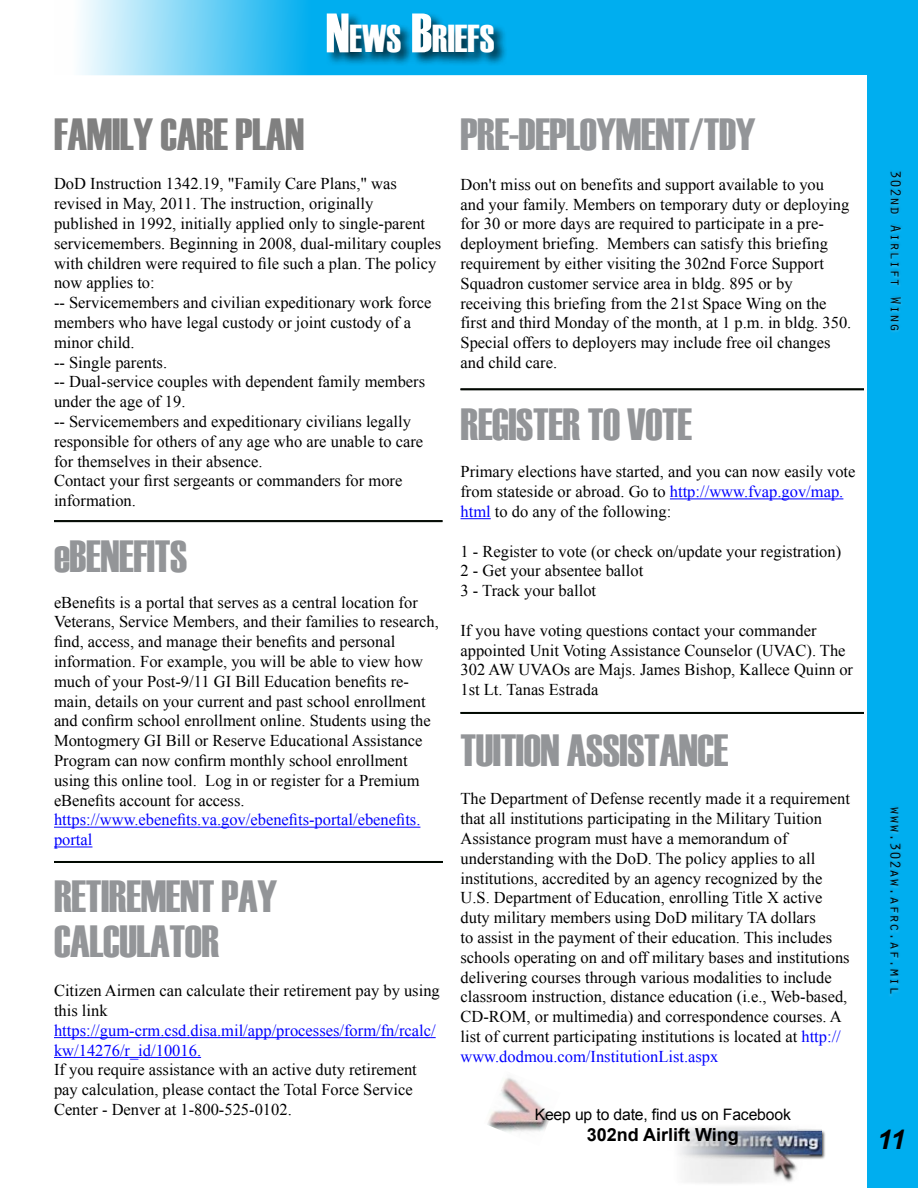
<style>
.page{position:relative;width:918px;height:1188px;background:#fff}
.page>*{position:absolute;margin:0;border:0;box-sizing:border-box;transform-origin:0 0}
.t1{font:45px/45px "Haettenschweiler";letter-spacing:-.01em;color:#939598}
.t2{font:45px "Haettenschweiler";letter-spacing:-.01em;color:#808080}
.t3{font:38.85px "Haettenschweiler";color:#fff}
.t4{font:italic 700 27px "Arial";color:#000}
.t5{font:700 18px "Arial";color:#000}
.t6{font:16.5px/19.8px "Times New Roman";color:#000}
.t7{font:16.5px/19.8px "Times New Roman";color:#00f}
.t8{font:15.75px "Arial";letter-spacing:-.01em;color:#000}
.t9{font:15px "Orator Std";color:#000}
.s1{font-size:55.5px}
.s2{color:#00f}
</style>
<div class="page">
<svg style="left:80px;top:0;width:787px;height:75px;background:#55c8f4"></svg>
<div style="left:867px;top:0;width:51px;height:1188px;background:#00aeef"></div>
<hr style="left:54px;top:1037px;width:382px;height:1px;background:#00f">
<hr style="left:54px;top:1057px;width:147px;height:1px;background:#00f">
<hr style="left:460px;top:388px;width:404px;height:2px;background:#000">
<hr style="left:460px;top:388px;width:404px;height:1px;background:#000800">
<hr style="left:461px;top:390px;width:403px;height:1px;background:#000800">
<hr style="left:54px;top:520px;width:388px;height:1px;background:#000800">
<hr style="left:54px;top:521px;width:388px;height:1px;background:#000800">
<hr style="left:54px;top:827px;width:366px;height:1px;background:#00f">
<hr style="left:54px;top:847px;width:38px;height:1px;background:#00f">
<hr style="left:670px;top:499px;width:173px;height:1px;background:#00f">
<hr style="left:460px;top:518px;width:31px;height:1px;background:#00f">
<hr style="left:460px;top:712px;width:404px;height:2px;background:#000">
<hr style="left:460px;top:712px;width:404px;height:1px;background:#000800">
<hr style="left:461px;top:713px;width:403px;height:1px;background:#000800">
<hr style="left:54px;top:861px;width:389px;height:1px;background:#000800">
<hr style="left:54px;top:862px;width:389px;height:1px;background:#000800">
<div style="left:325px;top:12px;width:593px;height:108px;background:#000;opacity:.75"></div>
<div style="left:666px;top:1124px;width:171px;height:64px;background:#000;opacity:.75"></div>
<img style="left:668px;top:1125px;width:154px;height:55px">
<img style="left:487px;top:1077px;width:63px;height:55px">
<h2 class="t3" style="left:326px;top:12px;width:170px"><span class="s1">N</span>EWS <span class="s1">B</span>RIEFS</h2>
<h1 class="t2" style="left:54px;top:104px;width:252px">FAMILY CARE PLAN</h1>
<p class="t6" style="left:54px;top:174px;width:389px">DoD Instruction 1342.19, "Family Care Plans," was revised in May, 2011. The instruction, originally published in 1992, initially applied only to single-parent servicemembers. Beginning in 2008, dual-military couples with children were required to file such a plan. The policy now applies to:<br>-- Servicemembers and civilian expeditionary work force members who have legal custody or joint custody of a minor child.<br>-- Single parents.<br>-- Dual-service couples with dependent family members under the age of 19.<br>-- Servicemembers and expeditionary civilians legally responsible for others of any age who are unable to care for themselves in their absence.<br>Contact your first sergeants or commanders for more information.</p>
<h1 class="t1" style="left:54px;top:533px;width:135px">eBENEFITS</h1>
<p class="t6" style="left:54px;top:592px;width:386px">eBenefits is a portal that serves as a central location for Veterans, Service Members, and their families to research, find, access, and manage their benefits and personal information. For example, you will be able to view how much of your Post-9/11 GI Bill Education benefits re&shy;main, details on your current and past school enrollment and confirm school enrollment online. Students using the Montogmery GI Bill or Reserve Educational Assistance Program can now confirm monthly school enrollment using this online tool. Log in or register for a Premium eBenefits account for access.</p>
<p class="t7" style="left:54px;top:810px;width:368px">https://www.ebenefits.va.gov/ebenefits-portal/ebenefits. portal</p>
<h1 class="t1" style="left:54px;top:873px;width:225px">RETIREMENT PAY<br>CALCULATOR</h1>
<p class="t6" style="left:54px;top:981px;width:387px">Citizen Airmen can calculate their retirement pay by using this link</p>
<p class="t7" style="left:54px;top:1020px;width:383px">https://gum-crm.csd.disa.mil/app/processes/form/fn/rcalc/ kw/14276/r_id/10016.</p>
<p class="t6" style="left:54px;top:1060px;width:364px">If you require assistance with an active duty retirement pay calculation, please contact the Total Force Service<br>Center - Denver at 1-800-525-0102.</p>
<h1 class="t1" style="left:460px;top:112px;width:297px">PRE-DEPLOYMENT/TDY</h1>
<p class="t6" style="left:460px;top:174px;width:392px">Don't miss out on benefits and support available to you and your family. Members on temporary duty or deploying for 30 or more days are required to participate in a pre&shy;deployment briefing. Members can satisfy this briefing requirement by either visiting the 302nd Force Support Squadron customer service area in bldg. 895 or by receiving this briefing from the 21st Space Wing on the first and third Monday of the month, at 1 p.m. in bldg. 350.<br>Special offers to deployers may include free oil changes and child care.</p>
<h1 class="t1" style="left:460px;top:401px;width:233px">REGISTER TO VOTE</h1>
<p class="t6" style="left:460px;top:462px;width:397px">Primary elections have started, and you can now easily vote from stateside or abroad. Go to <span class="s2">http://www.fvap.gov/map. html</span> to do any of the following:</p>
<p class="t6" style="left:460px;top:541px;width:382px">1 - Register to vote (or check on/update your registration)<br>2 - Get your absentee ballot<br>3 - Track your ballot</p>
<p class="t6" style="left:460px;top:620px;width:394px">If you have voting questions contact your commander appointed Unit Voting Assistance Counselor (UVAC). The 302 AW UVAOs are Majs. James Bishop, Kallece Quinn or 1st Lt. Tanas Estrada</p>
<h1 class="t1" style="left:460px;top:727px;width:269px">TUITION ASSISTANCE</h1>
<p class="t6" style="left:460px;top:789px;width:391px">The Department of Defense recently made it a requirement that all institutions participating in the Military Tuition Assistance program must have a memorandum of understanding with the DoD. The policy applies to all institutions, accredited by an agency recognized by the U.S. Department of Education, enrolling Title X active duty military members using DoD military TA dollars<br>to assist in the payment of their education. This includes schools operating on and off military bases and institutions delivering courses through various modalities to include classroom instruction, distance education (i.e., Web-based, CD-ROM, or multimedia) and correspondence courses. A list of current participating institutions is located at <span class="s2">http:// www.dodmou.com/InstitutionList.aspx</span></p>
<p class="t8" style="left:535px;top:1104px;width:258px">Keep up to date, find us on Facebook</p>
<p class="t5" style="left:587px;top:1123px;width:154px">302nd Airlift Wing</p>
<p class="t9" style="left:907px;top:170px;width:163px;rotate:90deg">302nd Airlift Wing</p>
<p class="t9" style="left:906px;top:806px;width:191px;rotate:90deg">www.302aw.afrc.af.mil</p>
<h3 class="t4" style="left:877px;top:1121px;width:30px">11</h3>
</div>
